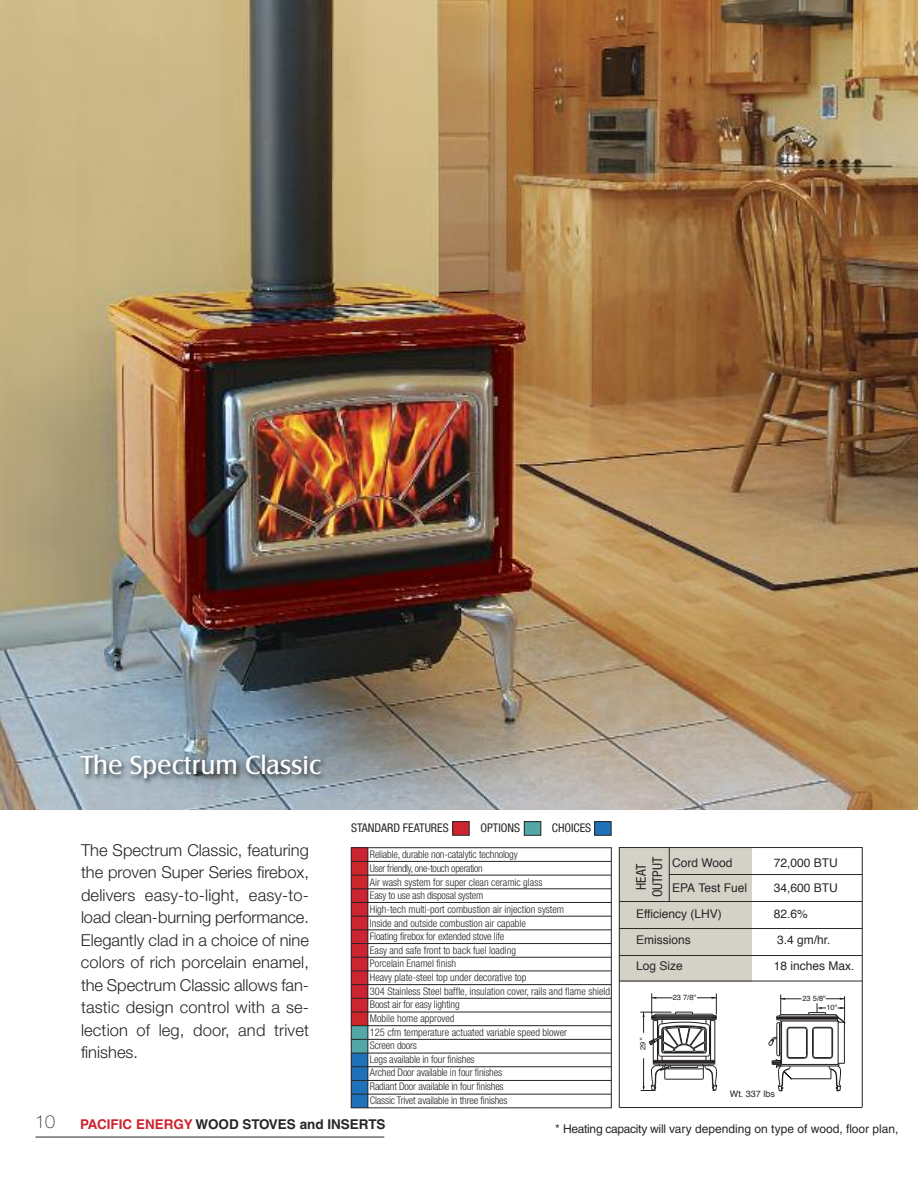
<style>
.page{position:relative;width:918px;height:1188px;background:#fff}
.page>*{position:absolute;margin:0;border:0;box-sizing:border-box;transform-origin:0 0}
.t1{font:27px "Castle T";color:#fff}
.t2{font:100 18px "Helvetica Neue";color:#272627}
.t3{font:300 16.5px/22.5px "Helvetica Neue";letter-spacing:.01em;color:#272627;text-align:justify}
.t4{font:700 13.5px "Helvetica LT Std";color:#272627}
.t5{font:condensed 13.5px/16.2px "Helvetica Neue";color:#272627;text-align:center}
.t6{font:12px "Helvetica";color:#272627}
.t7{font:12px "Helvetica LT Std";color:#272627}
.t8{font:condensed 12px "Helvetica Neue";color:#272627}
.t9{font:300 condensed 10.5px/13.6px "Helvetica Neue";color:#272627}
.t10{font:9px "Helvetica";color:#272627}
.t11{font:7.5px "Helvetica";color:#231f20}
.s1{color:#cc2431}
</style>
<div class="page">
<img style="left:0;top:0;width:918px;height:810px">
<hr style="left:36px;top:1137px;width:348px;height:1px;background:#272627">
<svg style="left:769px;top:995px;width:77px;height:97px"></svg>
<hr style="left:640px;top:1012px;width:31px;height:1px;background:#231f20">
<svg style="left:641px;top:993px;width:76px;height:98px"></svg>
<hr style="left:643px;top:1058px;width:1px;height:31px;background:#231f20">
<div style="left:620px;top:848px;width:132px;height:134px;background:#d4d1c7"></div>
<hr style="left:619px;top:847px;width:243px;height:1px;background:#272627">
<hr style="left:619px;top:1107px;width:243px;height:1px;background:#272627">
<hr style="left:669px;top:874px;width:193px;height:1px;background:#272627">
<hr style="left:619px;top:901px;width:243px;height:1px;background:#272627">
<hr style="left:619px;top:928px;width:243px;height:1px;background:#272627">
<hr style="left:619px;top:955px;width:243px;height:1px;background:#272627">
<hr style="left:619px;top:981px;width:243px;height:1px;background:#272627">
<hr style="left:669px;top:848px;width:1px;height:53px;background:#272627">
<hr style="left:619px;top:847px;width:1px;height:260px;background:#272627">
<hr style="left:862px;top:847px;width:1px;height:260px;background:#272627">
<img style="left:74px;top:747px;width:294px;height:63px">
<div style="left:351px;top:848px;width:17px;height:13px;background:#cc2431"></div>
<div style="left:351px;top:861px;width:17px;height:14px;background:#cc262b"></div>
<div style="left:351px;top:875px;width:17px;height:14px;background:#cc262b"></div>
<div style="left:351px;top:889px;width:17px;height:13px;background:#cc2431"></div>
<div style="left:351px;top:902px;width:17px;height:14px;background:#cc2431"></div>
<div style="left:351px;top:916px;width:17px;height:14px;background:#cc2431"></div>
<div style="left:351px;top:930px;width:17px;height:14px;background:#cc2431"></div>
<div style="left:351px;top:944px;width:17px;height:13px;background:#cc2431"></div>
<div style="left:351px;top:957px;width:17px;height:14px;background:#cc2431"></div>
<div style="left:351px;top:971px;width:17px;height:14px;background:#cc2431"></div>
<div style="left:351px;top:985px;width:17px;height:13px;background:#cc2431"></div>
<div style="left:351px;top:998px;width:17px;height:14px;background:#cc2431"></div>
<div style="left:351px;top:1012px;width:17px;height:14px;background:#cc262b"></div>
<div style="left:351px;top:1026px;width:17px;height:13px;background:#53a8a7"></div>
<div style="left:351px;top:1039px;width:17px;height:14px;background:#53a8a7"></div>
<div style="left:351px;top:1053px;width:17px;height:14px;background:#1f71b9"></div>
<div style="left:351px;top:1067px;width:17px;height:13px;background:#1f71b9"></div>
<div style="left:351px;top:1080px;width:17px;height:14px;background:#1f71b9"></div>
<div style="left:351px;top:1094px;width:17px;height:14px;background:#1f71b9"></div>
<hr style="left:351px;top:848px;width:1px;height:260px;background:#272627">
<hr style="left:368px;top:848px;width:1px;height:260px;background:#272627">
<hr style="left:611px;top:848px;width:1px;height:260px;background:#272627">
<hr style="left:351px;top:847px;width:261px;height:1px;background:#272627">
<hr style="left:351px;top:861px;width:261px;height:1px;background:#272627">
<hr style="left:351px;top:875px;width:261px;height:1px;background:#272627">
<hr style="left:351px;top:889px;width:261px;height:1px;background:#272627">
<hr style="left:351px;top:902px;width:261px;height:1px;background:#272627">
<hr style="left:351px;top:916px;width:261px;height:1px;background:#272627">
<hr style="left:351px;top:930px;width:261px;height:1px;background:#272627">
<hr style="left:351px;top:943px;width:261px;height:1px;background:#272627">
<hr style="left:351px;top:957px;width:261px;height:1px;background:#272627">
<hr style="left:351px;top:971px;width:261px;height:1px;background:#272627">
<hr style="left:351px;top:984px;width:261px;height:1px;background:#272627">
<hr style="left:351px;top:998px;width:261px;height:1px;background:#272627">
<hr style="left:351px;top:1012px;width:261px;height:1px;background:#272627">
<hr style="left:351px;top:1025px;width:261px;height:1px;background:#272627">
<hr style="left:351px;top:1039px;width:261px;height:1px;background:#272627">
<hr style="left:351px;top:1053px;width:261px;height:1px;background:#272627">
<hr style="left:351px;top:1067px;width:261px;height:1px;background:#272627">
<hr style="left:351px;top:1080px;width:261px;height:1px;background:#272627">
<hr style="left:351px;top:1094px;width:261px;height:1px;background:#272627">
<hr style="left:351px;top:1108px;width:261px;height:1px;background:#272627">
<div style="left:453px;top:822px;width:16px;height:13px;background:#cc2431"></div>
<div style="left:452px;top:821px;width:17px;height:15px;border:1px solid #272627"></div>
<div style="left:524px;top:822px;width:17px;height:13px;background:#53a8a7"></div>
<div style="left:524px;top:821px;width:17px;height:15px;border:1px solid #272627"></div>
<div style="left:595px;top:822px;width:16px;height:13px;background:#1f71b9"></div>
<div style="left:594px;top:821px;width:17px;height:15px;border:1px solid #272627"></div>
<h1 class="t1" style="left:81px;top:749px;width:242px">The Spectrum Classic</h1>
<p class="t3" style="left:81px;top:840px;width:230px">The Spectrum Classic, featuring the proven Super Series firebox, delivers easy-to-light, easy-to&shy;load clean-burning performance.<br>Elegantly clad in a choice of nine colors of rich porcelain enamel, the Spectrum Classic allows fan&shy;tastic design control with a se&shy;lection of leg, door, and trivet finishes.</p>
<p class="t8" style="left:351px;top:824px;width:99px">STANDARD FEATURES</p>
<p class="t8" style="left:480px;top:824px;width:41px">OPTIONS</p>
<p class="t8" style="left:552px;top:824px;width:41px">CHOICES</p>
<p class="t9" style="left:370px;top:849px;width:242px">Reliable, durable non-catalytic technology<br>User friendly, one-touch operation<br>Air wash system for super clean ceramic glass<br>Easy to use ash disposal system<br>High-tech multi-port combustion air injection system<br>Inside and outside combustion air capable<br>Floating firebox for extended stove life<br>Easy and safe front to back fuel loading<br>Porcelain Enamel finish<br>Heavy plate-steel top under decorative top<br>304 Stainless Steel baffle, insulation cover, rails and flame shield Boost air for easy lighting<br>Mobile home approved<br>125 cfm temperature actuated variable speed blower<br>Screen doors<br>Legs available in four finishes<br>Arched Door available in four finishes<br>Radiant Door available in four finishes<br>Classic Trivet available in three finishes</p>
<p class="t5" style="left:634px;top:897px;width:42px;rotate:-90deg">HEAT<br>OUTPUT</p>
<p class="t6" style="left:672px;top:857px;width:62px">Cord Wood</p>
<p class="t6" style="left:774px;top:857px;width:66px">72,000 BTU</p>
<p class="t6" style="left:672px;top:883px;width:77px">EPA Test Fuel</p>
<p class="t6" style="left:774px;top:883px;width:66px">34,600 BTU</p>
<p class="t6" style="left:636px;top:909px;width:87px">Efficiency (LHV)</p>
<p class="t6" style="left:774px;top:909px;width:36px">82.6%</p>
<p class="t6" style="left:636px;top:935px;width:56px">Emissions</p>
<p class="t6" style="left:777px;top:935px;width:55px">3.4 gm/hr.</p>
<p class="t6" style="left:636px;top:960px;width:48px">Log Size</p>
<p class="t6" style="left:774px;top:960px;width:82px">18 inches Max.</p>
<p class="t11" style="left:636px;top:1050px;width:15px;rotate:-90deg">29 "</p>
<p class="t11" style="left:673px;top:991px;width:25px">23 7/8"</p>
<p class="t11" style="left:802px;top:992px;width:25px">23 5/8"</p>
<p class="t11" style="left:826px;top:1001px;width:13px">10"</p>
<p class="t10" style="left:730px;top:1090px;width:47px">Wt. 337 lbs</p>
<h2 class="t2" style="left:35px;top:1115px;width:21px">10</h2>
<p class="t4" style="left:80px;top:1120px;width:307px"><span class="s1">PACIFIC ENERGY</span> WOOD STOVES and INSERTS</p>
<p class="t7" style="left:555px;top:1124px;width:345px">* Heating capacity will vary depending on type of wood, floor plan,</p>
</div>
